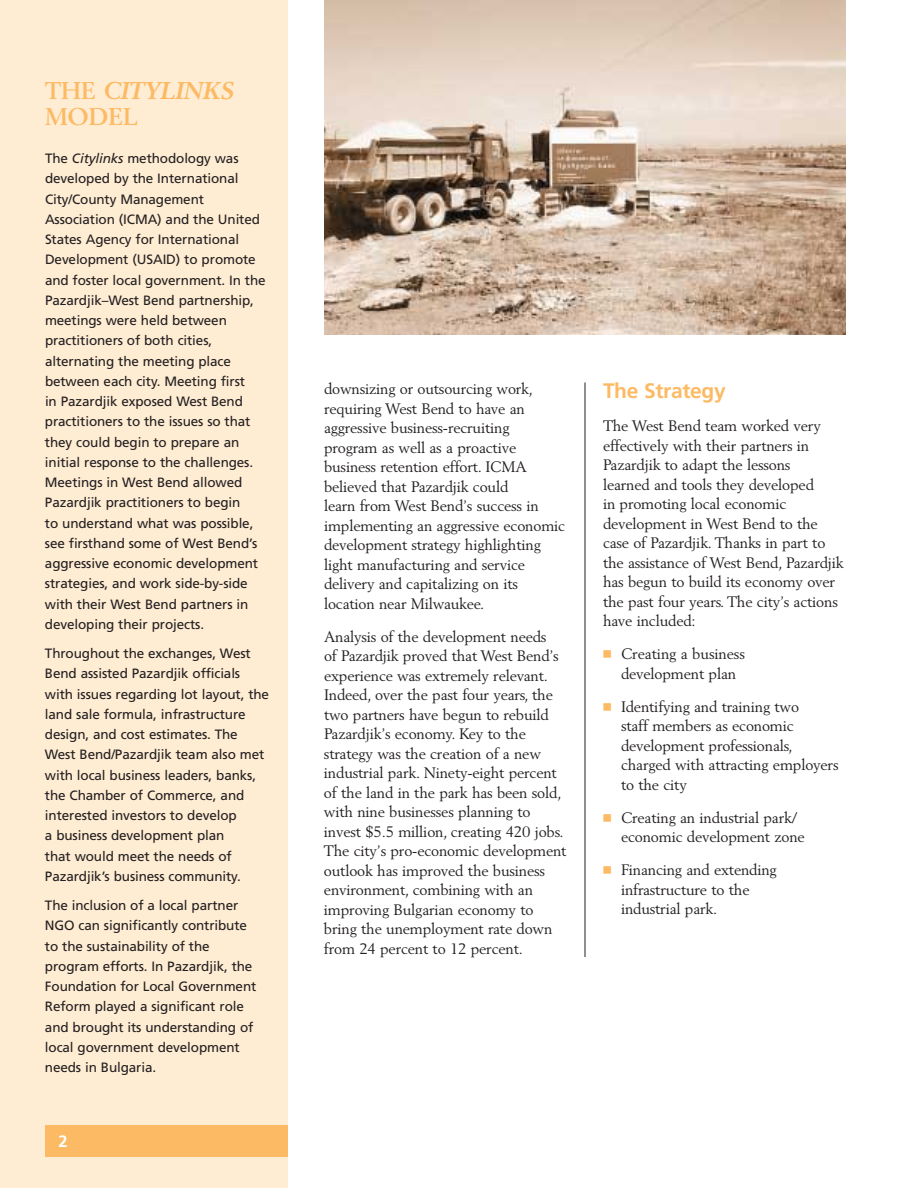
<style>
.page{position:relative;width:918px;height:1188px;background:#fff}
.page>*{position:absolute;margin:0;border:0;box-sizing:border-box;transform-origin:0 0}
.t1{font:italic 700 24px/25.5px "Berling";letter-spacing:-.005em;color:#fcba64}
.t2{font:700 21px "Frutiger";letter-spacing:-.015em;color:#fcba64}
.t3{font:700 16.5px "Frutiger";color:#fff}
.t4{font:15px/19.5px "Berling";letter-spacing:-.01em;color:#231f20}
.t5{font:13.5px/20.2px "Frutiger";letter-spacing:-.01em;color:#231f20}
.s1{font-style:normal}
.s2{font-style:italic}
</style>
<div class="page">
<div style="left:0;top:0;width:288px;height:1188px;background:#feecd3"></div>
<div style="left:45px;top:1125px;width:243px;height:31px;background:#fcba64"></div>
<hr style="left:585px;top:382px;width:1px;height:575px;background:#231f20">
<img style="left:324px;top:0;width:522px;height:335px">
<h1 class="t1" style="left:45px;top:80px;width:190px"><span class="s1">THE</span> CITYLINKS<br><span class="s1">MODEL</span></h1>
<p class="t5" style="left:45px;top:149px;width:222px">The <span class="s2">Citylinks</span> methodology was developed by the International<br>City/County Management<br>Association (ICMA) and the United<br>States Agency for International<br>Development (USAID) to promote and foster local government. In the<br>Pazardjik–West Bend partnership, meetings were held between practitioners of both cities, alternating the meeting place between each city. Meeting first<br>in Pazardjik exposed West Bend practitioners to the issues so that they could begin to prepare an initial response to the challenges.<br>Meetings in West Bend allowed<br>Pazardjik practitioners to begin<br>to understand what was possible, see firsthand some of West Bend’s aggressive economic development strategies, and work side-by-side with their West Bend partners in developing their projects.</p>
<p class="t5" style="left:45px;top:644px;width:226px">Throughout the exchanges, West<br>Bend assisted Pazardjik officials with issues regarding lot layout, the land sale formula, infrastructure design, and cost estimates. The<br>West Bend/Pazardjik team also met with local business leaders, banks, the Chamber of Commerce, and interested investors to develop<br>a business development plan<br>that would meet the needs of<br>Pazardjik’s business community.</p>
<p class="t5" style="left:45px;top:896px;width:213px">The inclusion of a local partner<br>NGO can significantly contribute to the sustainability of the program efforts. In Pazardjik, the<br>Foundation for Local Government<br>Reform played a significant role and brought its understanding of local government development needs in Bulgaria.</p>
<p class="t3" style="left:58px;top:1134px;width:11px">2</p>
<p class="t4" style="left:324px;top:380px;width:243px">downsizing or outsourcing work, requiring West Bend to have an aggressive business-recruiting program as well as a proactive business retention effort. ICMA believed that Pazardjik could<br>learn from West Bend’s success in implementing an aggressive economic development strategy highlighting light manufacturing and service delivery and capitalizing on its location near Milwaukee.</p>
<p class="t4" style="left:324px;top:628px;width:244px">Analysis of the development needs<br>of Pazardjik proved that West Bend’s experience was extremely relevant.<br>Indeed, over the past four years, the two partners have begun to rebuild Pazardjik’s economy. Key to the strategy was the creation of a new industrial park. Ninety-eight percent of the land in the park has been sold, with nine businesses planning to invest $5.5 million, creating 420 jobs.<br>The city’s pro-economic development outlook has improved the business environment, combining with an improving Bulgarian economy to bring the unemployment rate down from 24 percent to 12 percent.</p>
<h2 class="t2" style="left:603px;top:382px;width:124px">The Strategy</h2>
<p class="t4" style="left:603px;top:417px;width:242px">The West Bend team worked very effectively with their partners in<br>Pazardjik to adapt the lessons<br>learned and tools they developed<br>in promoting local economic development in West Bend to the case of Pazardjik. Thanks in part to the assistance of West Bend, Pazardjik has begun to build its economy over the past four years. The city’s actions have included:</p>
<p class="t4" style="left:621px;top:645px;width:125px">Creating a business development plan</p>
<p class="t4" style="left:621px;top:698px;width:219px">Identifying and training two<br>staff members as economic development professionals, charged with attracting employers to the city</p>
<p class="t4" style="left:621px;top:809px;width:185px">Creating an industrial park/ economic development zone</p>
<p class="t4" style="left:621px;top:861px;width:157px">Financing and extending infrastructure to the industrial park.</p>
</div>
